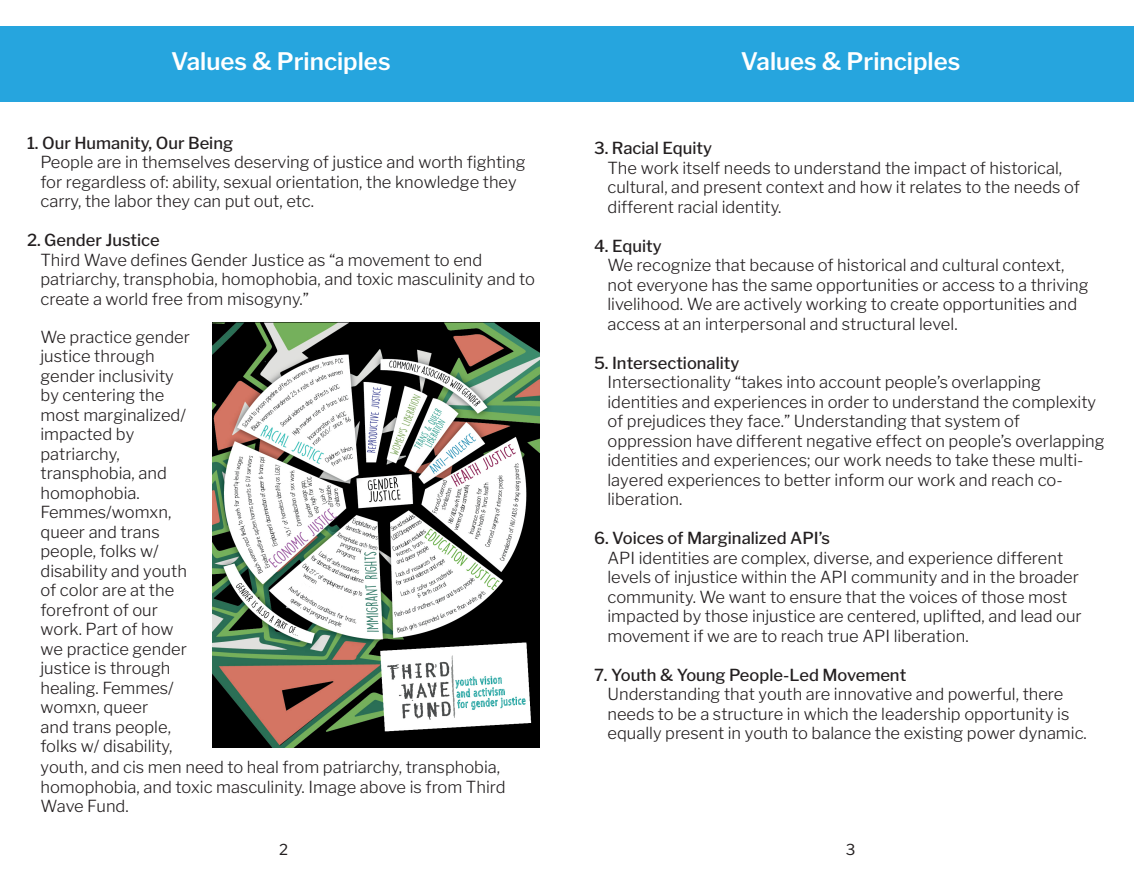
<style>
.page{position:relative;width:1134px;height:891px;background:#fff}
.page>*{position:absolute;margin:0;border:0;box-sizing:border-box;transform-origin:0 0}
.t1{font:600 24px "Libre Franklin";color:#fff}
.Value_Body{font:300 16.5px/19.5px "Libre Franklin";color:#231f20}
.Value_Header{font:500 16.5px "Libre Franklin";color:#231f20}
.t2{font:15px "Libre Franklin";color:#231f20}
</style>
<div class="page">
<div style="left:0;top:26px;width:1134px;height:76px;background:#26a5de"></div>
<img style="left:212px;top:322px;width:328px;height:426px">
<p class="t1" style="left:171px;top:47px;width:221px">Values &amp; Principles</p>
<p class="t1" style="left:741px;top:47px;width:221px">Values &amp; Principles</p>
<p class="Value_Header" style="left:27px;top:133px;width:208px">1. Our Humanity, Our Being</p>
<p class="Value_Body" style="left:40px;top:153px;width:487px">People are in themselves deserving of justice and worth fighting for regardless of: ability, sexual orientation, the knowledge they carry, the labor they can put out, etc.</p>
<p class="Value_Header" style="left:27px;top:231px;width:134px">2. Gender Justice</p>
<p class="Value_Body" style="left:40px;top:250px;width:496px">Third Wave defines Gender Justice as “a movement to end patriarchy, transphobia, homophobia, and toxic masculinity and to create a world free from misogyny.”</p>
<p class="Value_Body" style="left:40px;top:327px;width:151px">We practice gender justice through gender inclusivity by centering the most marginalized/ impacted by patriarchy, transphobia, and homophobia.<br>Femmes/womxn, queer and trans people, folks w/ disability and youth of color are at the forefront of our work. Part of how we practice gender justice is through healing. Femmes/ womxn, queer<br>and trans people, folks w/ disability,</p>
<p class="Value_Body" style="left:40px;top:758px;width:467px">youth, and cis men need to heal from patriarchy, transphobia, homophobia, and toxic masculinity. Image above is from Third<br>Wave Fund.</p>
<p class="Value_Header" style="left:594px;top:139px;width:120px">3. Racial Equity</p>
<p class="Value_Body" style="left:608px;top:158px;width:474px">The work itself needs to understand the impact of historical, cultural, and present context and how it relates to the needs of different racial identity.</p>
<p class="Value_Header" style="left:594px;top:236px;width:69px">4. Equity</p>
<p class="Value_Body" style="left:608px;top:256px;width:483px">We recognize that because of historical and cultural context, not everyone has the same opportunities or access to a thriving livelihood. We are actively working to create opportunities and access at an interpersonal and structural level.</p>
<p class="Value_Header" style="left:594px;top:353px;width:147px">5. Intersectionality</p>
<p class="Value_Body" style="left:608px;top:373px;width:499px">Intersectionality “takes into account people’s overlapping identities and experiences in order to understand the complexity of prejudices they face.” Understanding that system of oppression have different negative effect on people’s overlapping identities and experiences; our work needs to take these multi&shy;layered experiences to better inform our work and reach co&shy;liberation.</p>
<p class="Value_Header" style="left:594px;top:529px;width:238px">6. Voices of Marginalized API’s</p>
<p class="Value_Body" style="left:608px;top:548px;width:476px">API identities are complex, diverse, and experience different levels of injustice within the API community and in the broader community. We want to ensure that the voices of those most impacted by those injustice are centered, uplifted, and lead our movement if we are to reach true API liberation.</p>
<p class="Value_Header" style="left:594px;top:665px;width:314px">7. Youth &amp; Young People-Led Movement</p>
<p class="Value_Body" style="left:608px;top:685px;width:481px">Understanding that youth are innovative and powerful, there needs to be a structure in which the leadership opportunity is equally present in youth to balance the existing power dynamic.</p>
<p class="t2" style="left:279px;top:840px;width:10px">2</p>
<p class="t2" style="left:846px;top:840px;width:11px">3</p>
</div>
